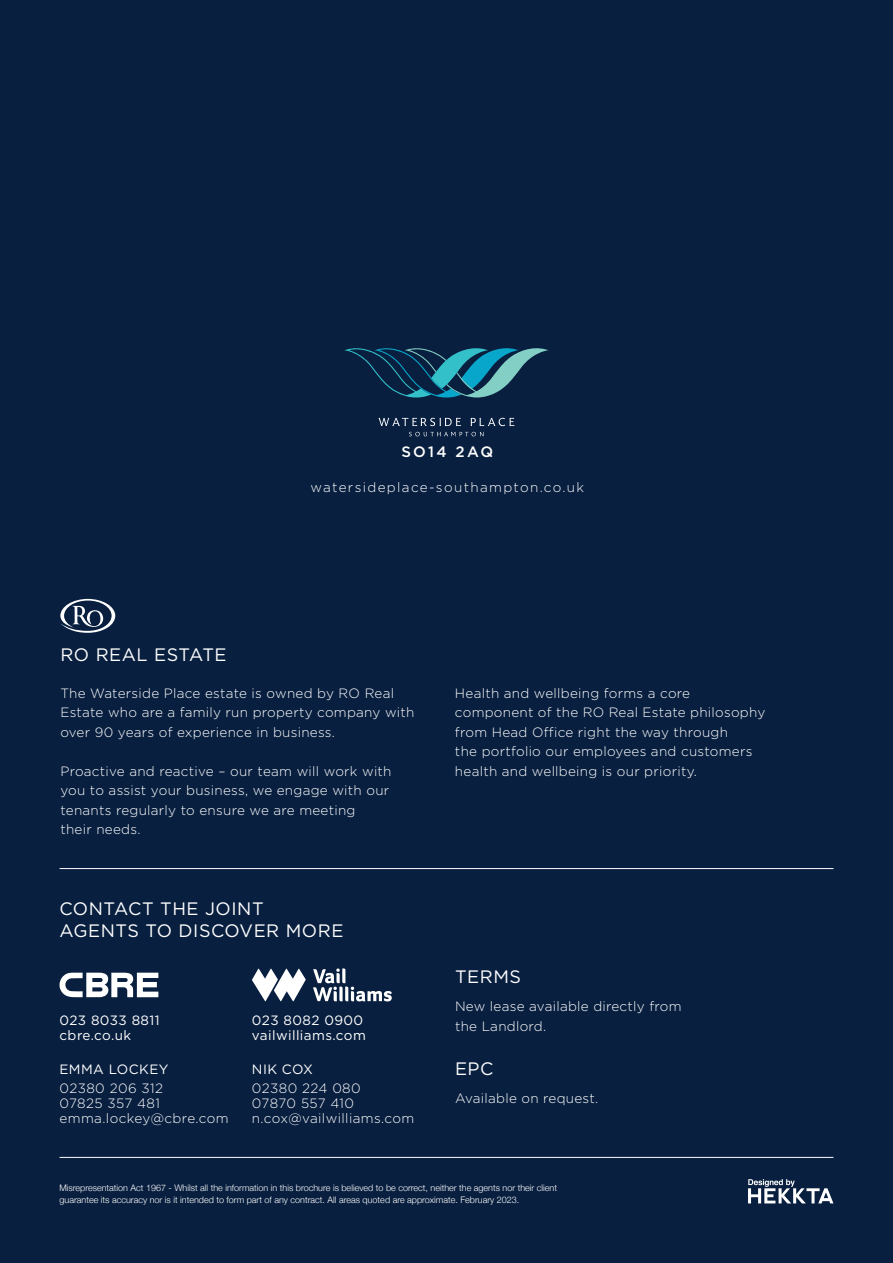
<style>
.page{position:relative;width:893px;height:1263px;background:#081f3f}
.page>*{position:absolute;margin:0;border:0;box-sizing:border-box;transform-origin:0 0}
.t1{font:18px/22.5px "Gotham";letter-spacing:.03em;color:#fff}
.t2{font:500 15px "Gotham";letter-spacing:.15em;color:#fff}
.t3{font:300 13.5px/19.5px "Gotham";letter-spacing:.02em;color:#fff}
.t4{font:13.5px "Gotham";letter-spacing:.03em;color:#fff}
.t5{font:300 13.5px "Gotham";letter-spacing:.1em;color:#fff}
.t6{font:300 9px/12px "Helvetica Neue";color:#fff}
</style>
<div class="page">
<svg style="left:471px;top:418px;width:43px;height:8px"></svg>
<svg style="left:378px;top:418px;width:83px;height:8px"></svg>
<svg style="left:409px;top:432px;width:75px;height:4px"></svg>
<svg style="left:344px;top:348px;width:205px;height:49px"></svg>
<svg style="left:60px;top:599px;width:55px;height:34px"></svg>
<svg style="left:748px;top:1179px;width:85px;height:24px"></svg>
<svg style="left:60px;top:973px;width:98px;height:24px"></svg>
<svg style="left:252px;top:969px;width:54px;height:32px"></svg>
<svg style="left:313px;top:968px;width:79px;height:33px"></svg>
<hr style="left:60px;top:868px;width:773px;height:1px;background:#fff">
<hr style="left:60px;top:1157px;width:773px;height:1px;background:#fff">
<p class="t2" style="left:401px;top:444px;width:93px">SO14 2AQ</p>
<p class="t5" style="left:310px;top:480px;width:275px">watersideplace-southampton.co.uk</p>
<p class="t1" style="left:60px;top:643px;width:168px">RO REAL ESTATE</p>
<p class="t3" style="left:60px;top:683px;width:356px">The Waterside Place estate is owned by RO Real<br>Estate who are a family run property company with over 90 years of experience in business.</p>
<p class="t3" style="left:60px;top:761px;width:333px">Proactive and reactive – our team will work with you to assist your business, we engage with our tenants regularly to ensure we are meeting</p>
<p class="t3" style="left:60px;top:820px;width:82px">their needs.</p>
<p class="t1" style="left:60px;top:897px;width:285px">CONTACT THE JOINT<br>AGENTS TO DISCOVER MORE</p>
<p class="t4" style="left:60px;top:1013px;width:102px">023 8033 8811</p>
<p class="t4" style="left:60px;top:1028px;width:73px">cbre.co.uk</p>
<p class="t4" style="left:60px;top:1062px;width:110px">EMMA LOCKEY</p>
<p class="t3" style="left:60px;top:1081px;width:171px;line-height:15px">02380 206 312<br>07825 357 481 emma.lockey@cbre.com</p>
<p class="t4" style="left:252px;top:1013px;width:113px">023 8082 0900</p>
<p class="t4" style="left:252px;top:1028px;width:115px">vailwilliams.com</p>
<p class="t4" style="left:252px;top:1062px;width:63px">NIK COX</p>
<p class="t3" style="left:252px;top:1081px;width:164px;line-height:15px">02380 224 080<br>07870 557 410 n.cox@vailwilliams.com</p>
<p class="t3" style="left:455px;top:683px;width:312px">Health and wellbeing forms a core component of the RO Real Estate philosophy from Head Office right the way through<br>the portfolio our employees and customers health and wellbeing is our priority.</p>
<p class="t1" style="left:455px;top:965px;width:68px">TERMS</p>
<p class="t3" style="left:455px;top:996px;width:228px">New lease available directly from the Landlord.</p>
<p class="t1" style="left:455px;top:1057px;width:40px">EPC</p>
<p class="t3" style="left:455px;top:1088px;width:145px">Available on request.</p>
<p class="t6" style="left:60px;top:1181px;width:499px">Misrepresentation Act 1967 - Whilst all the information in this brochure is believed to be correct, neither the agents nor their client guarantee its accuracy nor is it intended to form part of any contract. All areas quoted are approximate. February 2023.</p>
</div>
